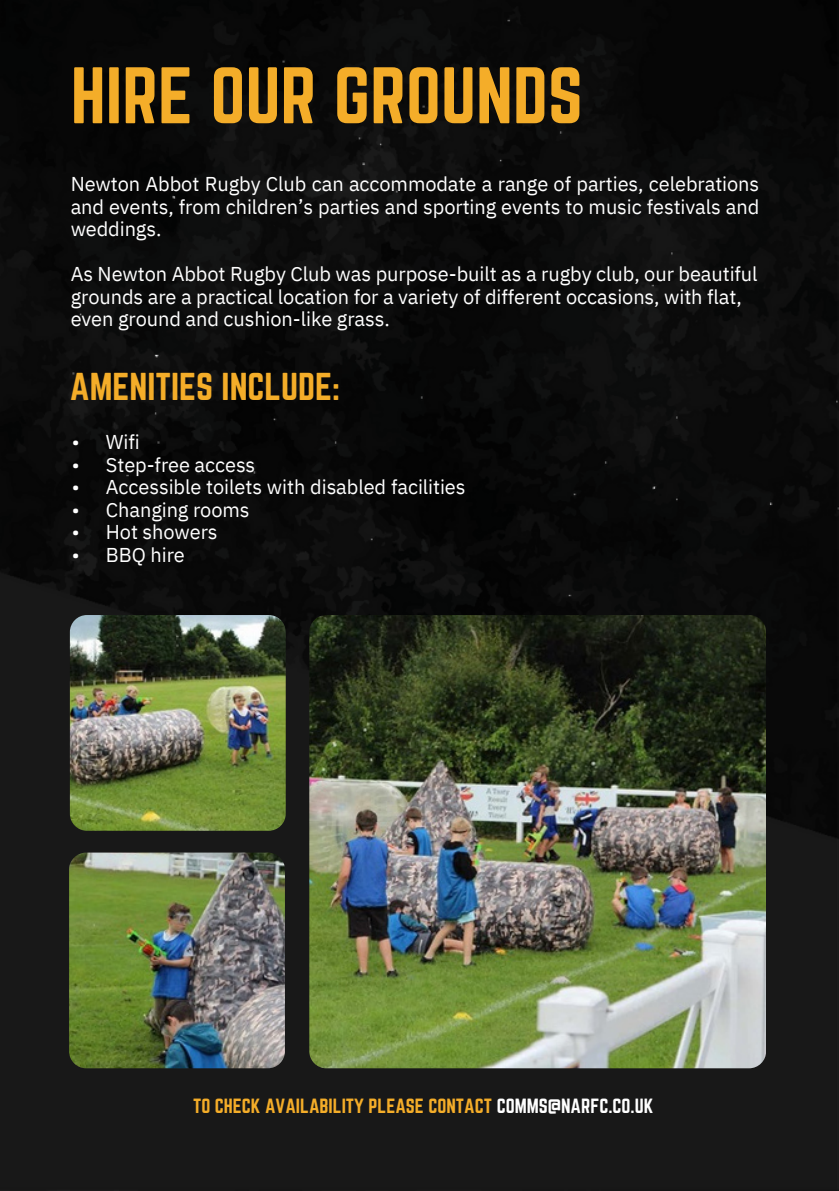
<style>
.page{position:relative;width:839px;height:1191px;background:#fff}
.page>*{position:absolute;margin:0;border:0;box-sizing:border-box;transform-origin:0 0}
.t1{font:70px "Norwester";color:#f4ad29}
.t2{font:34px "Norwester";color:#f4ad29}
.t3{font:20px/22.4px "IBM Plex Sans";letter-spacing:-.005em;color:#fff;text-align:justify}
.t4{font:18px "Norwester";color:#f4ad29}
.s1{color:#fff}
</style>
<div class="page">
<img style="left:0;top:0;width:838px;height:1191px">
<img style="left:70px;top:615px;width:216px;height:216px;border-radius:17px">
<img style="left:309px;top:615px;width:456px;height:453px;border-radius:17px">
<img style="left:69px;top:853px;width:216px;height:215px;border-radius:17px">
<h2 class="t1" style="left:71px;top:53px;width:513px">HIRE OUR GROUNDS</h2>
<p class="t3" style="left:71px;top:172px;width:690px">Newton Abbot Rugby Club can accommodate a range of parties, celebrations and events, from children’s parties and sporting events to music festivals and weddings.</p>
<p class="t3" style="left:71px;top:262px;width:688px;text-align:left">As Newton Abbot Rugby Club was purpose-built as a rugby club, our beautiful grounds are a practical location for a variety of different occasions, with flat, even ground and cushion-like grass.</p>
<p class="t2" style="left:70px;top:366px;width:272px">AMENITIES INCLUDE:</p>
<p class="t3" style="left:72px;top:431px;width:9px">• • • • • •</p>
<h3 class="t3" style="left:106px;top:431px;width:361px;text-align:left">Wifi<br>Step-free access<br>Accessible toilets with disabled facilities<br>Changing rooms<br>Hot showers<br>BBQ hire</h3>
<p class="t4" style="left:193px;top:1095px;width:462px">TO CHECK AVAILABILITY PLEASE CONTACT <span class="s1">COMMS@NARFC.CO.UK</span></p>
</div>
